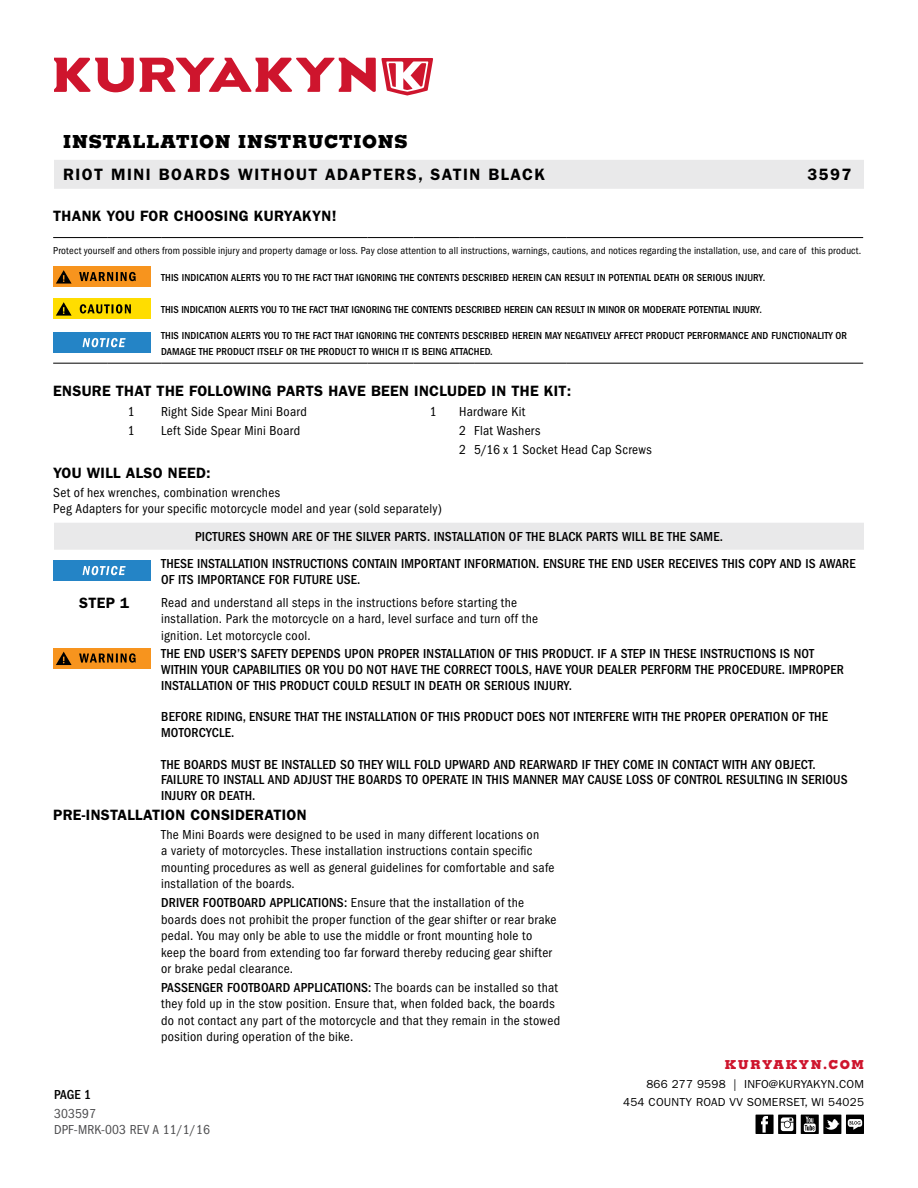
<style>
.page{position:relative;width:918px;height:1188px;background:#fff}
.page>*{position:absolute;margin:0;border:0;box-sizing:border-box;transform-origin:0 0}
.t1{font:800 18px "Memphis";letter-spacing:.04em;color:#000}
.t2{font:600 16.5px "Franklin Gothic";letter-spacing:.09em;color:#000}
.t3{font:600 15px "Franklin Gothic";letter-spacing:.02em;color:#000}
.t4{font:condensed 13.5px/16.5px "Franklin Gothic";letter-spacing:.02em;color:#000}
.t5{font:500 condensed 13.5px/15.8px "Franklin Gothic";letter-spacing:.01em;color:#000}
.t6{font:condensed 13.5px/15.8px "Franklin Gothic";letter-spacing:.01em;color:#4d4d4f}
.t7{font:800 12.3px "Memphis";letter-spacing:.12em;color:#ce152d}
.t8{font:11.7px/18px "Franklin Gothic";letter-spacing:.02em;color:#000;text-align:right}
.t9{font:500 condensed 10.5px/15.8px "Franklin Gothic";letter-spacing:.01em;color:#000}
.t10{font:condensed 10.5px "Franklin Gothic";letter-spacing:.015em;color:#000}
.s1{font-weight:500}
</style>
<div class="page">
<svg style="left:54px;top:58px;width:379px;height:38px"></svg>
<div style="left:54px;top:160px;width:810px;height:29px;background:#e9e9ea"></div>
<div style="left:846px;top:1115px;width:18px;height:19px;background:#000"></div>
<svg style="left:848px;top:1119px;width:14px;height:11px"></svg>
<svg style="left:778px;top:1115px;width:18px;height:19px"></svg>
<svg style="left:781px;top:1117px;width:12px;height:14px"></svg>
<div style="left:756px;top:1115px;width:18px;height:19px;background:#000"></div>
<svg style="left:761px;top:1116px;width:7px;height:17px"></svg>
<svg style="left:801px;top:1115px;width:18px;height:19px"></svg>
<svg style="left:804px;top:1117px;width:12px;height:15px"></svg>
<div style="left:823px;top:1115px;width:18px;height:19px;background:#000"></div>
<svg style="left:825px;top:1119px;width:15px;height:11px"></svg>
<hr style="left:53px;top:237px;width:54px;height:1px;background:#000">
<hr style="left:107px;top:237px;width:54px;height:1px;background:#000">
<hr style="left:161px;top:237px;width:207px;height:1px;background:#000">
<hr style="left:368px;top:237px;width:45px;height:1px;background:#000">
<hr style="left:413px;top:237px;width:46px;height:1px;background:#000">
<svg style="left:459px;top:237px;width:15px;height:1px"></svg>
<hr style="left:474px;top:237px;width:92px;height:1px;background:#000">
<hr style="left:566px;top:237px;width:297px;height:1px;background:#000">
<hr style="left:53px;top:363px;width:54px;height:1px;background:#000">
<hr style="left:107px;top:363px;width:54px;height:1px;background:#000">
<hr style="left:161px;top:363px;width:207px;height:1px;background:#000">
<hr style="left:368px;top:363px;width:45px;height:1px;background:#000">
<hr style="left:413px;top:363px;width:46px;height:1px;background:#000">
<svg style="left:459px;top:363px;width:15px;height:1px"></svg>
<hr style="left:474px;top:363px;width:92px;height:1px;background:#000">
<hr style="left:566px;top:363px;width:297px;height:1px;background:#000">
<div style="left:53px;top:267px;width:97px;height:20px;background:#f7941e"></div>
<svg style="left:79px;top:272px;width:57px;height:9px"></svg>
<svg style="left:56px;top:270px;width:16px;height:14px"></svg>
<div style="left:53px;top:299px;width:97px;height:20px;background:#fd0"></div>
<svg style="left:56px;top:302px;width:16px;height:14px"></svg>
<svg style="left:80px;top:304px;width:51px;height:10px"></svg>
<div style="left:53px;top:333px;width:97px;height:20px;background:#2484c6"></div>
<svg style="left:83px;top:338px;width:43px;height:9px"></svg>
<div style="left:53px;top:561px;width:97px;height:20px;background:#2484c6"></div>
<svg style="left:83px;top:566px;width:43px;height:9px"></svg>
<div style="left:53px;top:648px;width:97px;height:20px;background:#f7941e"></div>
<svg style="left:79px;top:653px;width:57px;height:10px"></svg>
<svg style="left:56px;top:652px;width:16px;height:13px"></svg>
<div style="left:55px;top:523px;width:808px;height:26px;background:#e9e9ea"></div>
<div style="left:54px;top:523px;width:810px;height:27px;border:2px solid #e9e9ea"></div>
<h1 class="t1" style="left:63px;top:130px;width:346px">INSTALLATION INSTRUCTIONS</h1>
<p class="t2" style="left:63px;top:165px;width:484px">RIOT MINI BOARDS WITHOUT ADAPTERS, SATIN BLACK</p>
<p class="t2" style="left:807px;top:165px;width:46px">3597</p>
<p class="t3" style="left:53px;top:207px;width:285px">THANK YOU FOR CHOOSING KURYAKYN!</p>
<p class="t10" style="left:53px;top:245px;width:810px">Protect yourself and others from possible injury and property damage or loss. Pay close attention to all instructions, warnings, cautions, and notices regarding the installation, use, and care of this product.</p>
<p class="t9" style="left:161px;top:270px;width:606px">THIS INDICATION ALERTS YOU TO THE FACT THAT IGNORING THE CONTENTS DESCRIBED HEREIN CAN RESULT IN POTENTIAL DEATH OR SERIOUS INJURY.</p>
<p class="t9" style="left:161px;top:302px;width:602px">THIS INDICATION ALERTS YOU TO THE FACT THAT IGNORING THE CONTENTS DESCRIBED HEREIN CAN RESULT IN MINOR OR MODERATE POTENTIAL INJURY.</p>
<p class="t9" style="left:161px;top:328px;width:687px">THIS INDICATION ALERTS YOU TO THE FACT THAT IGNORING THE CONTENTS DESCRIBED HEREIN MAY NEGATIVELY AFFECT PRODUCT PERFORMANCE AND FUNCTIONALITY OR<br>DAMAGE THE PRODUCT ITSELF OR THE PRODUCT TO WHICH IT IS BEING ATTACHED.</p>
<p class="t3" style="left:53px;top:382px;width:520px">ENSURE THAT THE FOLLOWING PARTS HAVE BEEN INCLUDED IN THE KIT:</p>
<p class="t4" style="left:128px;top:404px;width:8px">1</p>
<p class="t4" style="left:161px;top:404px;width:147px">Right Side Spear Mini Board</p>
<p class="t4" style="left:430px;top:404px;width:8px">1</p>
<p class="t4" style="left:459px;top:404px;width:68px">Hardware Kit</p>
<p class="t4" style="left:128px;top:423px;width:8px">1</p>
<p class="t4" style="left:161px;top:423px;width:141px">Left Side Spear Mini Board</p>
<p class="t4" style="left:459px;top:421px;width:194px;line-height:18.8px">2 Flat Washers<br>2 5/16 x 1 Socket Head Cap Screws</p>
<p class="t3" style="left:53px;top:464px;width:159px">YOU WILL ALSO NEED:</p>
<p class="t4" style="left:53px;top:484px;width:390px">Set of hex wrenches, combination wrenches<br>Peg Adapters for your specific motorcycle model and year (sold separately)</p>
<p class="t5" style="left:195px;top:529px;width:529px">PICTURES SHOWN ARE OF THE SILVER PARTS. INSTALLATION OF THE BLACK PARTS WILL BE THE SAME.</p>
<p class="t5" style="left:161px;top:556px;width:696px">THESE INSTALLATION INSTRUCTIONS CONTAIN IMPORTANT INFORMATION. ENSURE THE END USER RECEIVES THIS COPY AND IS AWARE<br>OF ITS IMPORTANCE FOR FUTURE USE.</p>
<p class="t3" style="left:79px;top:594px;width:52px">STEP 1</p>
<p class="t4" style="left:161px;top:594px;width:378px">Read and understand all steps in the instructions before starting the installation. Park the motorcycle on a hard, level surface and turn off the ignition. Let motorcycle cool.</p>
<p class="t5" style="left:161px;top:646px;width:684px">THE END USER’S SAFETY DEPENDS UPON PROPER INSTALLATION OF THIS PRODUCT. IF A STEP IN THESE INSTRUCTIONS IS NOT<br>WITHIN YOUR CAPABILITIES OR YOU DO NOT HAVE THE CORRECT TOOLS, HAVE YOUR DEALER PERFORM THE PROCEDURE. IMPROPER<br>INSTALLATION OF THIS PRODUCT COULD RESULT IN DEATH OR SERIOUS INJURY.</p>
<p class="t5" style="left:161px;top:709px;width:668px">BEFORE RIDING, ENSURE THAT THE INSTALLATION OF THIS PRODUCT DOES NOT INTERFERE WITH THE PROPER OPERATION OF THE<br>MOTORCYCLE.</p>
<p class="t5" style="left:161px;top:756px;width:688px">THE BOARDS MUST BE INSTALLED SO THEY WILL FOLD UPWARD AND REARWARD IF THEY COME IN CONTACT WITH ANY OBJECT.<br>FAILURE TO INSTALL AND ADJUST THE BOARDS TO OPERATE IN THIS MANNER MAY CAUSE LOSS OF CONTROL RESULTING IN SERIOUS<br>INJURY OR DEATH.</p>
<p class="t3" style="left:53px;top:806px;width:255px">PRE-INSTALLATION CONSIDERATION</p>
<p class="t4" style="left:161px;top:826px;width:395px">The Mini Boards were designed to be used in many different locations on<br>a variety of motorcycles. These installation instructions contain specific mounting procedures as well as general guidelines for comfortable and safe installation of the boards.</p>
<p class="t4" style="left:161px;top:895px;width:397px"><span class="s1">DRIVER FOOTBOARD APPLICATIONS:</span> Ensure that the installation of the boards does not prohibit the proper function of the gear shifter or rear brake pedal. You may only be able to use the middle or front mounting hole to keep the board from extending too far forward thereby reducing gear shifter or brake pedal clearance.</p>
<p class="t4" style="left:161px;top:979px;width:400px"><span class="s1">PASSENGER FOOTBOARD APPLICATIONS:</span> The boards can be installed so that they fold up in the stow position. Ensure that, when folded back, the boards do not contact any part of the motorcycle and that they remain in the stowed position during operation of the bike.</p>
<p class="t5" style="left:54px;top:1087px;width:39px">PAGE 1</p>
<p class="t6" style="left:54px;top:1106px;width:157px">303597<br>DPF-MRK-003 REV A 11/1/16</p>
<p class="t7" style="left:725px;top:1057px;width:141px">KURYAKYN.COM</p>
<p class="t8" style="left:623px;top:1076px;width:242px">866 277 9598 | INFO@KURYAKYN.COM<br>454 COUNTY ROAD VV SOMERSET, WI 54025</p>
</div>
